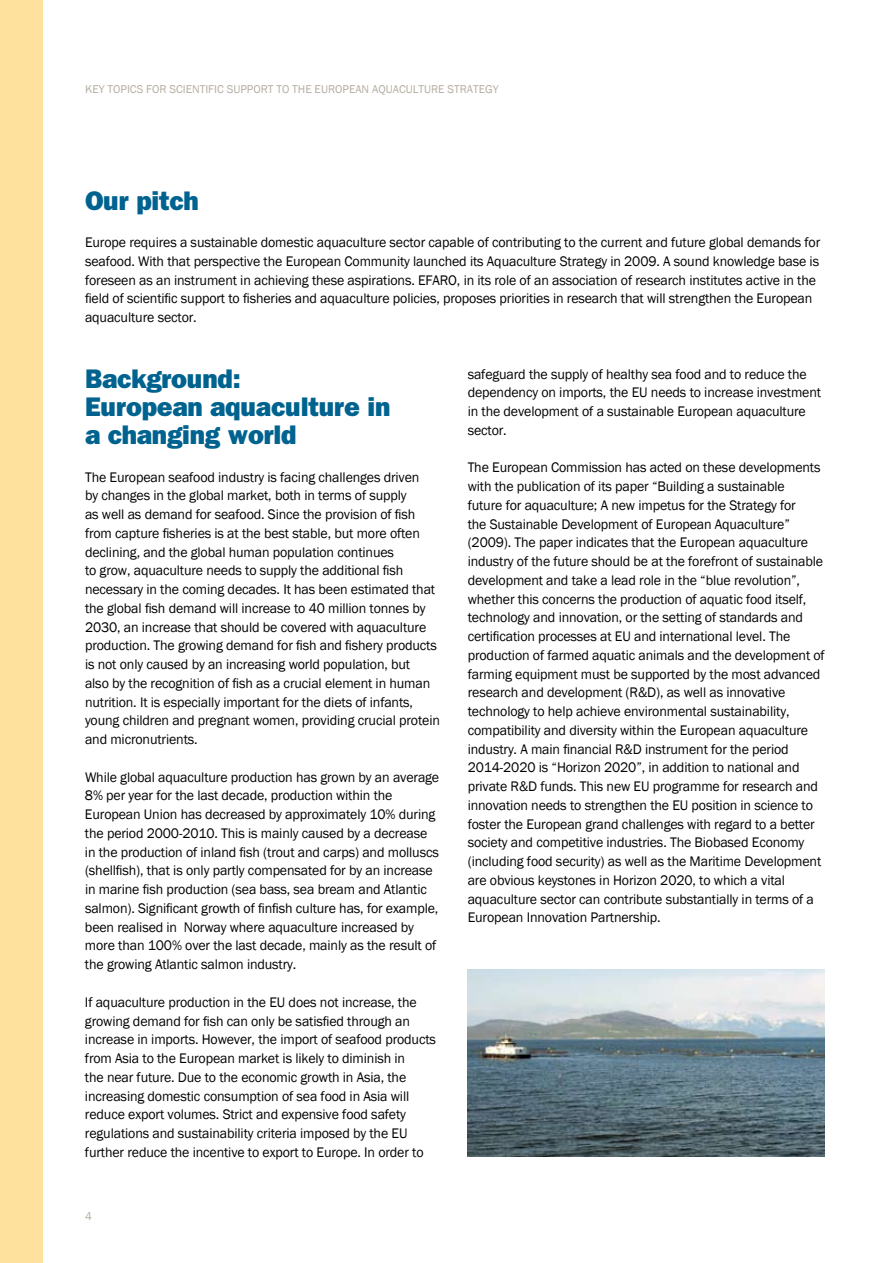
<style>
.page{position:relative;width:893px;height:1263px;background:#fff}
.page>*{position:absolute;margin:0;border:0;box-sizing:border-box;transform-origin:0 0}
.t1{font:800 27px/28.2px "Franklin Gothic";letter-spacing:-.01em;color:#00638f}
.t2{font:14.25px/18.8px "Franklin Gothic";letter-spacing:-.01em;color:#000}
.t3{font:11.7px "Franklin Gothic";color:#b5ada1}
</style>
<div class="page">
<div style="left:0;top:0;width:43px;height:1263px;background:#ffe19e"></div>
<img style="left:468px;top:969px;width:357px;height:188px">
<p class="t3" style="left:85px;top:82px;width:415px">KEY TOPICS FOR SCIENTIFIC SUPPORT TO THE EUROPEAN AQUACULTURE STRATEGY</p>
<h1 class="t1" style="left:85px;top:186px;width:115px">Our pitch</h1>
<p class="t2" style="left:85px;top:233px;width:737px">Europe requires a sustainable domestic aquaculture sector capable of contributing to the current and future global demands for seafood. With that perspective the European Community launched its Aquaculture Strategy in 2009. A sound knowledge base is foreseen as an instrument in achieving these aspirations. EFARO, in its role of an association of research institutes active in the field of scientific support to fisheries and aquaculture policies, proposes priorities in research that will strengthen the European aquaculture sector.</p>
<h1 class="t1" style="left:85px;top:364px;width:307px">Background:<br>European aquaculture in a changing world</h1>
<p class="t2" style="left:85px;top:468px;width:356px">The European seafood industry is facing challenges driven<br>by changes in the global market, both in terms of supply<br>as well as demand for seafood. Since the provision of fish from capture fisheries is at the best stable, but more often declining, and the global human population continues<br>to grow, aquaculture needs to supply the additional fish necessary in the coming decades. It has been estimated that the global fish demand will increase to 40 million tonnes by 2030, an increase that should be covered with aquaculture production. The growing demand for fish and fishery products is not only caused by an increasing world population, but<br>also by the recognition of fish as a crucial element in human nutrition. It is especially important for the diets of infants, young children and pregnant women, providing crucial protein and micronutrients.</p>
<p class="t2" style="left:85px;top:768px;width:356px">While global aquaculture production has grown by an average 8% per year for the last decade, production within the European Union has decreased by approximately 10% during the period 2000-2010. This is mainly caused by a decrease in the production of inland fish (trout and carps) and molluscs (shellfish), that is only partly compensated for by an increase in marine fish production (sea bass, sea bream and Atlantic salmon). Significant growth of finfish culture has, for example, been realised in Norway where aquaculture increased by more than 100% over the last decade, mainly as the result of the growing Atlantic salmon industry.</p>
<p class="t2" style="left:85px;top:993px;width:353px">If aquaculture production in the EU does not increase, the growing demand for fish can only be satisfied through an increase in imports. However, the import of seafood products from Asia to the European market is likely to diminish in<br>the near future. Due to the economic growth in Asia, the increasing domestic consumption of sea food in Asia will reduce export volumes. Strict and expensive food safety regulations and sustainability criteria imposed by the EU further reduce the incentive to export to Europe. In order to</p>
<p class="t3" style="left:85px;top:1209px;width:8px">4</p>
<p class="t2" style="left:468px;top:365px;width:355px">safeguard the supply of healthy sea food and to reduce the dependency on imports, the EU needs to increase investment in the development of a sustainable European aquaculture sector.</p>
<p class="t2" style="left:468px;top:458px;width:359px">The European Commission has acted on these developments with the publication of its paper “Building a sustainable<br>future for aquaculture; A new impetus for the Strategy for<br>the Sustainable Development of European Aquaculture” (2009). The paper indicates that the European aquaculture industry of the future should be at the forefront of sustainable development and take a lead role in the “blue revolution”, whether this concerns the production of aquatic food itself, technology and innovation, or the setting of standards and certification processes at EU and international level. The production of farmed aquatic animals and the development of farming equipment must be supported by the most advanced research and development (R&amp;D), as well as innovative technology to help achieve environmental sustainability, compatibility and diversity within the European aquaculture industry. A main financial R&amp;D instrument for the period 2014-2020 is “Horizon 2020”, in addition to national and private R&amp;D funds. This new EU programme for research and innovation needs to strengthen the EU position in science to foster the European grand challenges with regard to a better society and competitive industries. The Biobased Economy (including food security) as well as the Maritime Development are obvious keystones in Horizon 2020, to which a vital aquaculture sector can contribute substantially in terms of a European Innovation Partnership.</p>
</div>
